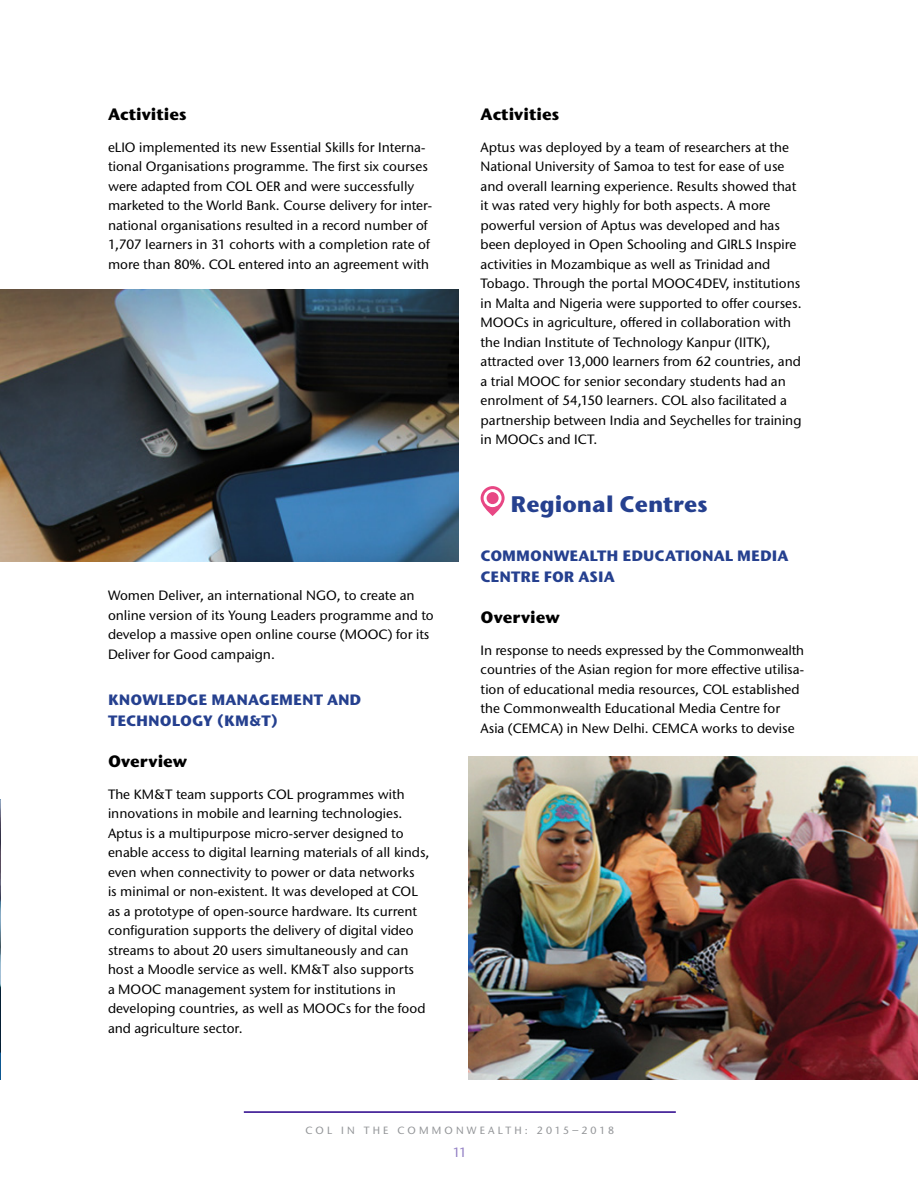
<style>
.page{position:relative;width:918px;height:1188px;background:#fff}
.page>*{position:absolute;margin:0;border:0;box-sizing:border-box;transform-origin:0 0}
.t1{font:700 22.5px "Stone Sans ITC Std";color:#25408f}
.t2{font:700 16.5px "Stone Sans ITC Std";color:#000}
.t3{font:700 15px/21px "Stone Sans ITC Std";color:#25408f}
.t4{font:500 13.5px/19.5px "Stone Sans ITC Std";color:#000}
.t5{font:500 13.5px "Stone Sans ITC Std";color:#9380c4}
.t6{font:500 10.5px "Stone Sans ITC Std";letter-spacing:.3em;color:#939598}
</style>
<div class="page">
<hr style="left:244px;top:1111px;width:432px;height:2px;background:#270089">
<svg style="left:481px;top:486px;width:24px;height:30px"></svg>
<div style="left:487px;top:492px;width:12px;height:12px;background:#e84784;border-radius:50%"></div>
<img style="left:0;top:289px;width:459px;height:273px">
<img style="left:469px;top:756px;width:449px;height:324px">
<hr style="left:0;top:799px;width:1px;height:281px;background:#0d5892">
<img style="left:0;top:799px;width:1px;height:254px">
<p class="t2" style="left:108px;top:104px;width:80px">Activities</p>
<p class="t4" style="left:108px;top:137px;width:325px">eLIO implemented its new Essential Skills for Interna&shy;tional Organisations programme. The first six courses were adapted from COL OER and were successfully marketed to the World Bank. Course delivery for inter&shy;national organisations resulted in a record number of 1,707 learners in 31 cohorts with a completion rate of more than 80%. COL entered into an agreement with</p>
<p class="t4" style="left:108px;top:586px;width:327px">Women Deliver, an international NGO, to create an online version of its Young Leaders programme and to develop a massive open online course (MOOC) for its Deliver for Good campaign.</p>
<p class="t3" style="left:108px;top:689px;width:255px">KNOWLEDGE MANAGEMENT AND<br>TECHNOLOGY (KM&amp;T)</p>
<p class="t2" style="left:108px;top:751px;width:81px">Overview</p>
<p class="t4" style="left:108px;top:784px;width:323px">The KM&amp;T team supports COL programmes with innovations in mobile and learning technologies.<br>Aptus is a multipurpose micro-server designed to enable access to digital learning materials of all kinds, even when connectivity to power or data networks<br>is minimal or non-existent. It was developed at COL as a prototype of open-source hardware. Its current configuration supports the delivery of digital video streams to about 20 users simultaneously and can host a Moodle service as well. KM&amp;T also supports<br>a MOOC management system for institutions in developing countries, as well as MOOCs for the food and agriculture sector.</p>
<p class="t2" style="left:481px;top:104px;width:80px">Activities</p>
<p class="t4" style="left:481px;top:137px;width:322px">Aptus was deployed by a team of researchers at the National University of Samoa to test for ease of use and overall learning experience. Results showed that it was rated very highly for both aspects. A more powerful version of Aptus was developed and has been deployed in Open Schooling and GIRLS Inspire activities in Mozambique as well as Trinidad and Tobago. Through the portal MOOC4DEV, institutions in Malta and Nigeria were supported to offer courses.<br>MOOCs in agriculture, offered in collaboration with the Indian Institute of Technology Kanpur (IITK), attracted over 13,000 learners from 62 countries, and a trial MOOC for senior secondary students had an enrolment of 54,150 learners. COL also facilitated a partnership between India and Seychelles for training in MOOCs and ICT.</p>
<h1 class="t1" style="left:511px;top:489px;width:198px">Regional Centres</h1>
<p class="t3" style="left:481px;top:545px;width:309px">COMMONWEALTH EDUCATIONAL MEDIA<br>CENTRE FOR ASIA</p>
<p class="t2" style="left:481px;top:607px;width:81px">Overview</p>
<p class="t4" style="left:481px;top:640px;width:325px">In response to needs expressed by the Commonwealth countries of the Asian region for more effective utilisa&shy;tion of educational media resources, COL established the Commonwealth Educational Media Centre for Asia (CEMCA) in New Delhi. CEMCA works to devise</p>
<p class="t6" style="left:306px;top:1124px;width:310px">COL IN THE COMMONWEALTH: 2015–2018</p>
<p class="t5" style="left:453px;top:1144px;width:16px">11</p>
</div>
